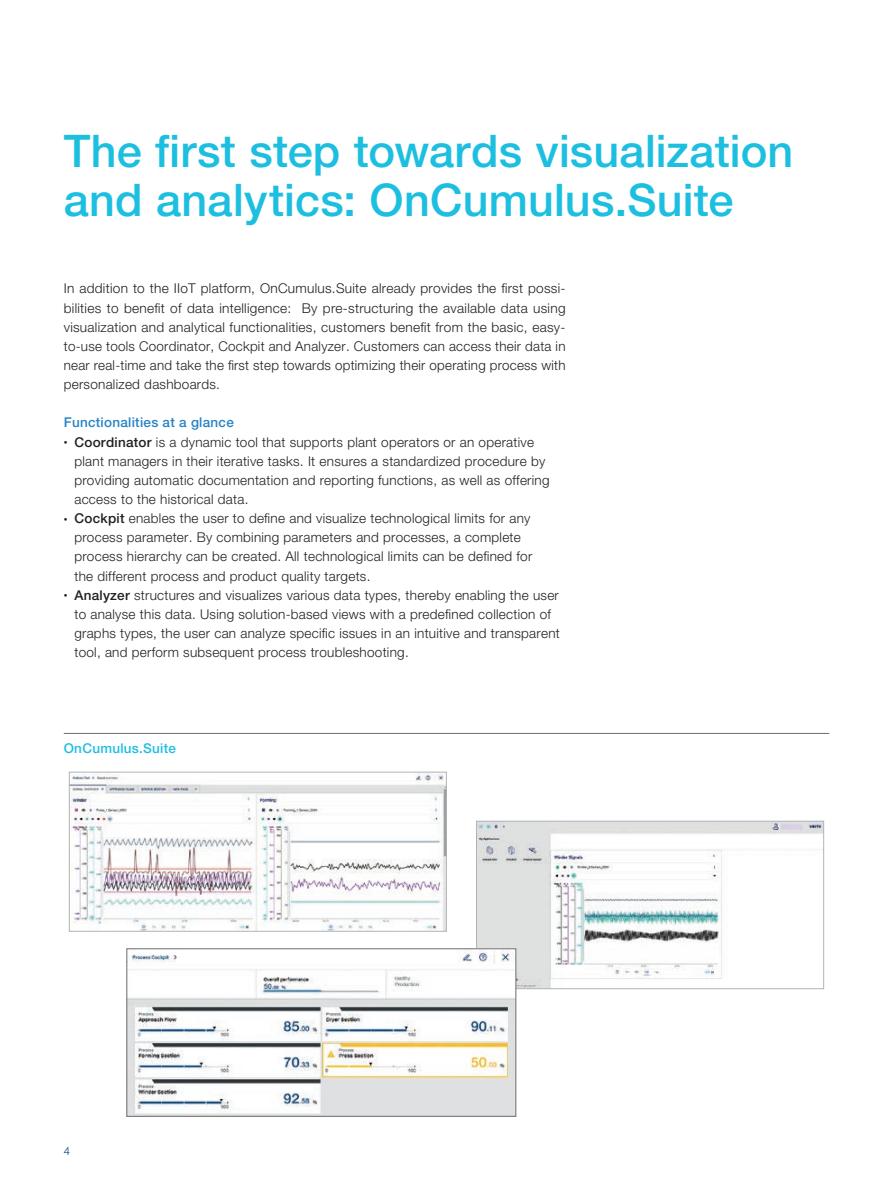
<style>
.page{position:relative;width:893px;height:1191px;background:#fff}
.page>*{position:absolute;margin:0;border:0;box-sizing:border-box;transform-origin:0 0}
.t1{font:500 45px/49.5px "Helvetica Neue LT Pro";letter-spacing:.005em;color:#1cbfdf}
.t2{font:300 13.5px/19.2px "Helvetica Neue LT Pro";letter-spacing:.02em;color:#231f20}
.t3{font:500 13.5px "Helvetica Neue LT Pro";letter-spacing:.02em;color:#2783c5}
.t4{font:500 13.5px "Helvetica Neue LT Pro";letter-spacing:.02em;color:#1cbfdf}
.t5{font:300 11.25px "Helvetica Neue LT Pro";color:#013c7b}
.s1{font-weight:500;font-size:7.5px}
.s2{font-weight:500}
</style>
<div class="page">
<hr style="left:64px;top:733px;width:765px;height:1px;background:#6c6d70">
<img style="left:71px;top:774px;width:374px;height:155px">
<div style="left:69px;top:772px;width:378px;height:159px;border:1px solid #b2b3b7"></div>
<img style="left:478px;top:823px;width:344px;height:164px">
<div style="left:476px;top:821px;width:348px;height:168px;border:1px solid #b2b3b7"></div>
<img style="left:129px;top:950px;width:385px;height:164px">
<div style="left:127px;top:948px;width:389px;height:168px;border:1px solid #6c6d70"></div>
<h1 class="t1" style="left:64px;top:125px;width:731px">The first step towards visualization and analytics: OnCumulus.Suite</h1>
<p class="t2" style="left:64px;top:279px;width:503px;text-align:justify">In addition to the IIoT platform, OnCumulus.Suite already provides the first possi&shy;bilities to benefit of data intelligence: By pre-structuring the available data using visualization and analytical functionalities, customers benefit from the basic, easy&shy;to-use tools Coordinator, Cockpit and Analyzer. Customers can access their data in near real-time and take the first step towards optimizing their operating process with personalized dashboards.</p>
<p class="t3" style="left:64px;top:414px;width:172px">Functionalities at a glance</p>
<p class="t2" style="left:74px;top:432px;width:477px;text-indent:-11px"><span class="s1">•</span> <span class="s2">Coordinator</span> is a dynamic tool that supports plant operators or an operative plant managers in their iterative tasks. It ensures a standardized procedure by providing automatic documentation and reporting functions, as well as offering access to the historical data.</p>
<p class="t2" style="left:74px;top:508px;width:459px;text-indent:-11px"><span class="s1">•</span> <span class="s2">Cockpit</span> enables the user to define and visualize technological limits for any process parameter. By combining parameters and processes, a complete process hierarchy can be created. All technological limits can be defined for the different process and product quality targets.</p>
<p class="t2" style="left:74px;top:585px;width:487px;text-indent:-11px"><span class="s1">•</span> <span class="s2">Analyzer</span> structures and visualizes various data types, thereby enabling the user to analyse this data. Using solution-based views with a predefined collection of graphs types, the user can analyze specific issues in an intuitive and transparent tool, and perform subsequent process troubleshooting.</p>
<p class="t4" style="left:64px;top:740px;width:114px">OnCumulus.Suite</p>
<p class="t5" style="left:64px;top:1144px;width:8px">4</p>
</div>
